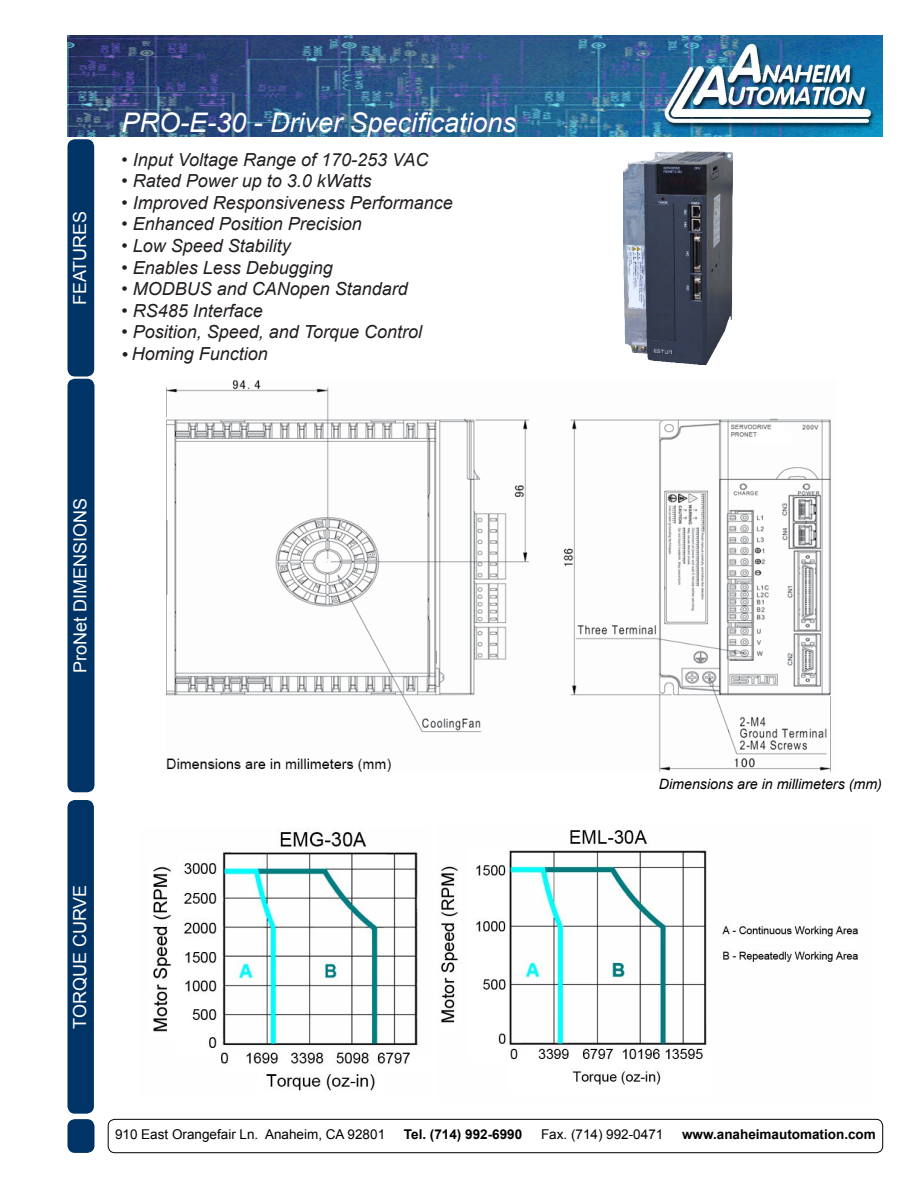
<style>
.page{position:relative;width:918px;height:1188px;background:#fff}
.page>*{position:absolute;margin:0;border:0;box-sizing:border-box;transform-origin:0 0}
.t1{font:italic 27px "Arial";color:#fff}
.t2{font:italic 18px "Arial";color:#231f20}
.t3{font:18px "Arial";color:#fff}
.t4{font:italic 14.25px "Arial";color:#000}
.t5{font:13.5px "Arial";color:#000}
.t6{font:700 13.5px "Arial";color:#000}
.s1{font-weight:700;font-size:16.5px}
</style>
<div class="page">
<img style="left:68px;top:35px;width:815px;height:101px">
<div style="left:68px;top:1120px;width:26px;height:32px;background:#036;border-radius:7px"></div>
<div style="left:68px;top:1119px;width:26px;height:34px;border:2px solid #036;border-radius:7px"></div>
<div style="left:108px;top:1119px;width:775px;height:34px;border:1px solid #000;border-radius:7px"></div>
<div style="left:68px;top:140px;width:25px;height:236px;background:#036;border-radius:7px"></div>
<div style="left:68px;top:139px;width:26px;height:238px;border:2px solid #036;border-radius:7px"></div>
<div style="left:68px;top:801px;width:25px;height:312px;background:#036;border-radius:7px"></div>
<div style="left:68px;top:800px;width:26px;height:314px;border:2px solid #036;border-radius:7px"></div>
<div style="left:68px;top:379px;width:26px;height:413px;background:#036;border-radius:7px"></div>
<div style="left:68px;top:379px;width:26px;height:413px;border:2px solid #036;border-radius:7px"></div>
<img style="left:153px;top:831px;width:265px;height:260px">
<img style="left:441px;top:829px;width:418px;height:256px">
<img style="left:623px;top:151px;width:109px;height:214px">
<img style="left:167px;top:380px;width:664px;height:391px">
<div style="left:757px;top:431px;width:35px;height:12px;background:#fff"></div>
<p class="t3" style="left:68px;top:305px;width:96px;rotate:-90deg">FEATURES</p>
<h1 class="t1" style="left:122px;top:105px;width:396px">PRO-E-30 - Driver Specifications</h1>
<p class="t2" style="left:122px;top:148px;width:308px">• Input Voltage Range of 170-253 VAC</p>
<p class="t2" style="left:122px;top:169px;width:252px">• Rated Power up to 3.0 kWatts</p>
<p class="t2" style="left:122px;top:191px;width:333px">• Improved Responsiveness Performance</p>
<p class="t2" style="left:122px;top:212px;width:242px">• Enhanced Position Precision</p>
<p class="t2" style="left:122px;top:234px;width:171px">• Low Speed Stability</p>
<p class="t2" style="left:122px;top:256px;width:213px">• Enables Less Debugging</p>
<p class="t2" style="left:122px;top:277px;width:288px">• MODBUS and CANopen Standard</p>
<p class="t2" style="left:122px;top:299px;width:143px">• RS485 Interface</p>
<p class="t2" style="left:122px;top:320px;width:302px">• Position, Speed, and Torque Control</p>
<p class="t2" style="left:122px;top:342px;width:148px"><span class="s1">•</span> Homing Function</p>
<p class="t3" style="left:68px;top:673px;width:177px;rotate:-90deg">ProNet DIMENSIONS</p>
<p class="t3" style="left:68px;top:1029px;width:146px;rotate:-90deg">TORQUE CURVE</p>
<p class="t4" style="left:659px;top:774px;width:225px">Dimensions are in millimeters (mm)</p>
<p class="t5" style="left:115px;top:1125px;width:272px">910 East Orangefair Ln. Anaheim, CA 92801</p>
<p class="t6" style="left:404px;top:1125px;width:120px">Tel. (714) 992-6990</p>
<p class="t5" style="left:541px;top:1125px;width:124px">Fax. (714) 992-0471</p>
<p class="t6" style="left:682px;top:1125px;width:195px">www.anaheimautomation.com</p>
</div>
